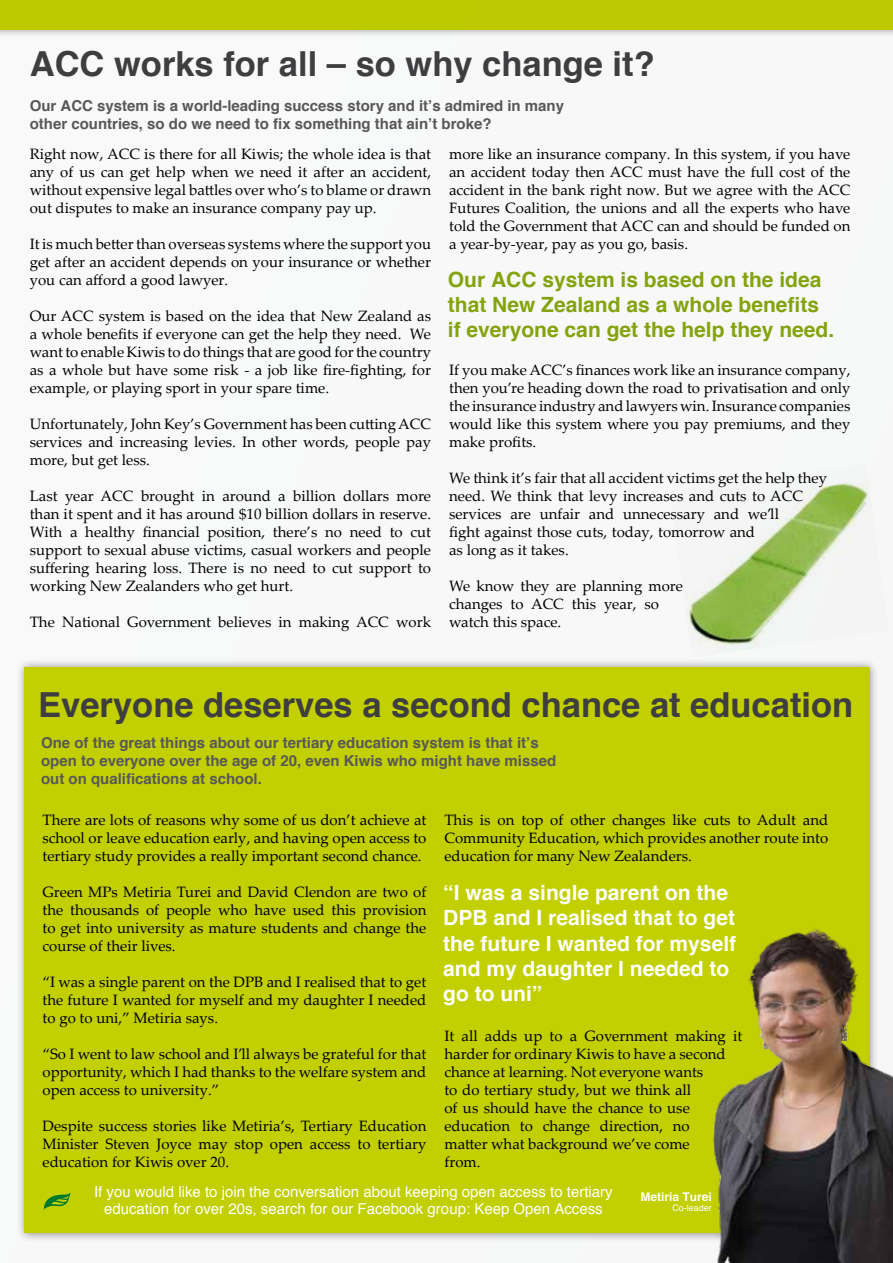
<style>
.page{position:relative;width:893px;height:1263px;background:#f8f8f9}
.page>*{position:absolute;margin:0;border:0;box-sizing:border-box;transform-origin:0 0}
.t1{font:700 34.5px "Helvetica";color:#3e3d40}
.t2{font:700 21px/25.2px "Helvetica";color:#fff}
.t3{font:700 21px/25.2px "Helvetica";color:#84a30e}
.t4{font:15px/18px "Palatino Linotype";color:#000;text-align:justify}
.t5{font:700 15px/18px "Helvetica";color:#58585a}
.t6{font:15px/16.5px "Helvetica";color:#fff;text-align:center}
.t7{font:700 12px "Helvetica";color:#fff}
.t8{font:9px "Helvetica";color:#fff}
</style>
<div class="page">
<img style="left:687px;top:482px;width:185px;height:169px">
<div style="left:16px;top:658px;width:863px;height:584px;background:#000;opacity:.42"></div>
<div style="left:24px;top:668px;width:846px;height:565px;background:#c2cf00"></div>
<img style="left:712px;top:924px;width:181px;height:339px">
<svg style="left:44px;top:1192px;width:27px;height:18px"></svg>
<div style="left:0;top:0;width:893px;height:38px;background:#000;opacity:.35"></div>
<div style="left:0;top:0;width:893px;height:30px;background:#c2cf00"></div>
<h1 class="t1" style="left:30px;top:42px;width:627px">ACC works for all – so why change it?</h1>
<p class="t5" style="left:30px;top:96px;width:536px">Our ACC system is a world-leading success story and it’s admired in many other countries, so do we need to fix something that ain’t broke?</p>
<p class="t4" style="left:30px;top:144px;width:403px">Right now, ACC is there for all Kiwis; the whole idea is that any of us can get help when we need it after an accident, without expensive legal battles over who’s to blame or drawn out disputes to make an insurance company pay up.</p>
<p class="t4" style="left:30px;top:234px;width:403px">It is much better than overseas systems where the support you get after an accident depends on your insurance or whether you can afford a good lawyer.</p>
<p class="t4" style="left:30px;top:306px;width:403px">Our ACC system is based on the idea that New Zealand as a whole benefits if everyone can get the help they need. We want to enable Kiwis to do things that are good for the country as a whole but have some risk - a job like fire-fighting, for example, or playing sport in your spare time.</p>
<p class="t4" style="left:30px;top:414px;width:403px">Unfortunately, John Key’s Government has been cutting ACC services and increasing levies. In other words, people pay more, but get less.</p>
<p class="t4" style="left:30px;top:486px;width:403px">Last year ACC brought in around a billion dollars more than it spent and it has around $10 billion dollars in reserve.<br>With a healthy financial position, there’s no need to cut support to sexual abuse victims, casual workers and people suffering hearing loss. There is no need to cut support to working New Zealanders who get hurt.</p>
<p class="t4" style="left:30px;top:612px;width:403px">The National Government believes in making ACC work</p>
<p class="t4" style="left:449px;top:144px;width:403px">more like an insurance company. In this system, if you have an accident today then ACC must have the full cost of the accident in the bank right now. But we agree with the ACC Futures Coalition, the unions and all the experts who have told the Government that ACC can and should be funded on a year-by-year, pay as you go, basis.</p>
<h2 class="t3" style="left:448px;top:266px;width:388px">Our ACC system is based on the idea that New Zealand as a whole benefits if everyone can get the help they need.</h2>
<p class="t4" style="left:449px;top:360px;width:403px">If you make ACC’s finances work like an insurance company, then you’re heading down the road to privatisation and only the insurance industry and lawyers win. Insurance companies would like this system where you pay premiums, and they make profits.</p>
<p class="t4" style="left:449px;top:468px;width:379px;text-align:left">We think it’s fair that all accident victims get the help they need. We think that levy increases and cuts to ACC services are unfair and unnecessary and we’ll<br>fight against those cuts, today, tomorrow and<br>as long as it takes.</p>
<p class="t4" style="left:449px;top:576px;width:235px;text-align:left">We know they are planning more changes to ACC this year, so watch this space.</p>
<h1 class="t1" style="left:38px;top:683px;width:816px">Everyone deserves a second chance at education</h1>
<p class="t5" style="left:41px;top:734px;width:517px">One of the great things about our tertiary education system is that it’s open to everyone over the age of 20, even Kiwis who might have missed out on qualifications at school.</p>
<p class="t4" style="left:43px;top:810px;width:385px">There are lots of reasons why some of us don’t achieve at school or leave education early, and having open access to tertiary study provides a really important second chance.</p>
<p class="t4" style="left:43px;top:882px;width:385px">Green MPs Metiria Turei and David Clendon are two of the thousands of people who have used this provision to get into university as mature students and change the course of their lives.</p>
<p class="t4" style="left:43px;top:972px;width:385px">“I was a single parent on the DPB and I realised that to get the future I wanted for myself and my daughter I needed to go to uni,” Metiria says.</p>
<p class="t4" style="left:43px;top:1044px;width:385px">“So I went to law school and I’ll always be grateful for that opportunity, which I had thanks to the welfare system and open access to university.”</p>
<p class="t4" style="left:43px;top:1116px;width:385px">Despite success stories like Metiria’s, Tertiary Education Minister Steven Joyce may stop open access to tertiary education for Kiwis over 20.</p>
<p class="t4" style="left:444px;top:810px;width:385px">This is on top of other changes like cuts to Adult and Community Education, which provides another route into education for many New Zealanders.</p>
<h2 class="t2" style="left:443px;top:880px;width:294px">“I was a single parent on the<br>DPB and I realised that to get the future I wanted for myself and my daughter I needed to go to uni”</h2>
<p class="t4" style="left:444px;top:1026px;width:299px;text-align:left">It all adds up to a Government making it harder for ordinary Kiwis to have a second chance at learning. Not everyone wants<br>to do tertiary study, but we think all<br>of us should have the chance to use education to change direction, no<br>matter what background we’ve come<br>from.</p>
<p class="t6" style="left:94px;top:1183px;width:520px">If you would like to join the conversation about keeping open access to tertiary education for over 20s, search for our Facebook group: Keep Open Access</p>
<p class="t7" style="left:641px;top:1189px;width:73px">Metiria Turei</p>
<p class="t8" style="left:672px;top:1202px;width:41px">Co-leader</p>
</div>
